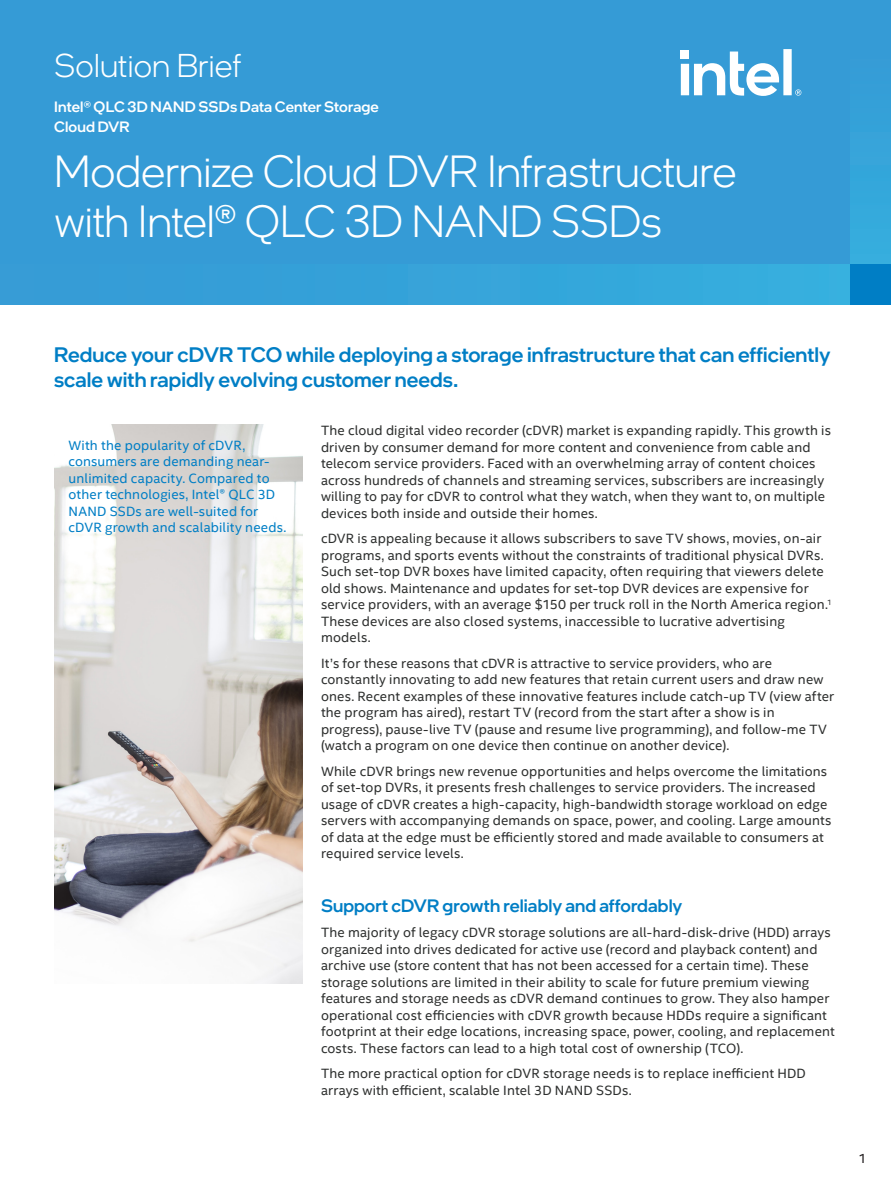
<style>
.page{position:relative;width:891px;height:1188px;background:#fff}
.page>*{position:absolute;margin:0;border:0;box-sizing:border-box;transform-origin:0 0}
.Main_Title{font:300 45px/49.5px "Intel One Display";letter-spacing:-.005em;color:#fff}
.PgTtlLft_-Page_Title{font:300 33px "Intel One Display";color:#fff}
.ProdName_-_Product_N{font:500 21px/25.2px "Intel One Display";color:#007ec5}
.CopyHeaderBlue{font:500 18px "Intel One Display";letter-spacing:.005em;color:#007ec5}
.Mini_Header{font:500 15px "Intel One Display";letter-spacing:.01em;color:#fff}
.MainCopy___Caption{font:13.5px/16.5px "Intel Clear";letter-spacing:.01em;color:#2d2f2e}
.MainCopy___Caption-2{font:13.5px/16.5px "Intel Clear";letter-spacing:.01em;color:#007ec5}
.t1{font:13.5px "Intel Clear";color:#231f20}
</style>
<div class="page">
<div style="left:0;top:0;width:891px;height:305px;background:#359bd6"></div>
<img style="left:54px;top:425px;width:249px;height:558px">
<svg style="left:681px;top:49px;width:120px;height:47px"></svg>
<div style="left:0;top:264px;width:891px;height:41px;background:#35a3d9"></div>
<div style="left:850px;top:53px;width:41px;height:252px;background:#35a5da"></div>
<div style="left:850px;top:264px;width:41px;height:41px;background:#007ec5"></div>
<p class="PgTtlLft_-Page_Title" style="left:54px;top:45px;width:189px">Solution Brief</p>
<p class="Mini_Header" style="left:54px;top:98px;width:326px">Intel® QLC 3D NAND SSDs Data Center Storage</p>
<p class="Mini_Header" style="left:54px;top:117px;width:77px">Cloud DVR</p>
<p class="Main_Title" style="left:54px;top:146px;width:684px">Modernize Cloud DVR Infrastructure with Intel® QLC 3D NAND SSDs</p>
<p class="ProdName_-_Product_N" style="left:54px;top:341px;width:778px">Reduce your cDVR TCO while deploying a storage infrastructure that can efficiently scale with rapidly evolving customer needs.</p>
<p class="MainCopy___Caption-2" style="left:69px;top:437px;width:219px">With the popularity of cDVR, consumers are demanding near&shy;unlimited capacity. Compared to other technologies, Intel® QLC 3D<br>NAND SSDs are well-suited for cDVR growth and scalability needs.</p>
<p class="MainCopy___Caption" style="left:321px;top:423px;width:512px">The cloud digital video recorder (cDVR) market is expanding rapidly. This growth is driven by consumer demand for more content and convenience from cable and telecom service providers. Faced with an overwhelming array of content choices across hundreds of channels and streaming services, subscribers are increasingly willing to pay for cDVR to control what they watch, when they want to, on multiple devices both inside and outside their homes.</p>
<p class="MainCopy___Caption" style="left:321px;top:531px;width:512px">cDVR is appealing because it allows subscribers to save TV shows, movies, on-air programs, and sports events without the constraints of traditional physical DVRs.<br>Such set-top DVR boxes have limited capacity, often requiring that viewers delete old shows. Maintenance and updates for set-top DVR devices are expensive for service providers, with an average $150 per truck roll in the North America region.<sup>1<br></sup>These devices are also closed systems, inaccessible to lucrative advertising models.</p>
<p class="MainCopy___Caption" style="left:321px;top:655px;width:515px">It’s for these reasons that cDVR is attractive to service providers, who are constantly innovating to add new features that retain current users and draw new ones. Recent examples of these innovative features include catch-up TV (view after the program has aired), restart TV (record from the start after a show is in progress), pause-live TV (pause and resume live programming), and follow-me TV (watch a program on one device then continue on another device).</p>
<p class="MainCopy___Caption" style="left:321px;top:763px;width:512px">While cDVR brings new revenue opportunities and helps overcome the limitations of set-top DVRs, it presents fresh challenges to service providers. The increased usage of cDVR creates a high-capacity, high-bandwidth storage workload on edge servers with accompanying demands on space, power, and cooling. Large amounts of data at the edge must be efficiently stored and made available to consumers at required service levels.</p>
<p class="CopyHeaderBlue" style="left:321px;top:894px;width:363px">Support cDVR growth reliably and affordably</p>
<p class="MainCopy___Caption" style="left:321px;top:925px;width:515px">The majority of legacy cDVR storage solutions are all-hard-disk-drive (HDD) arrays organized into drives dedicated for active use (record and playback content) and archive use (store content that has not been accessed for a certain time). These storage solutions are limited in their ability to scale for future premium viewing features and storage needs as cDVR demand continues to grow. They also hamper operational cost efficiencies with cDVR growth because HDDs require a significant footprint at their edge locations, increasing space, power, cooling, and replacement costs. These factors can lead to a high total cost of ownership (TCO).</p>
<p class="MainCopy___Caption" style="left:321px;top:1065px;width:486px">The more practical option for cDVR storage needs is to replace inefficient HDD arrays with efficient, scalable Intel 3D NAND SSDs.</p>
<p class="t1" style="left:858px;top:1150px;width:10px">1</p>
</div>
